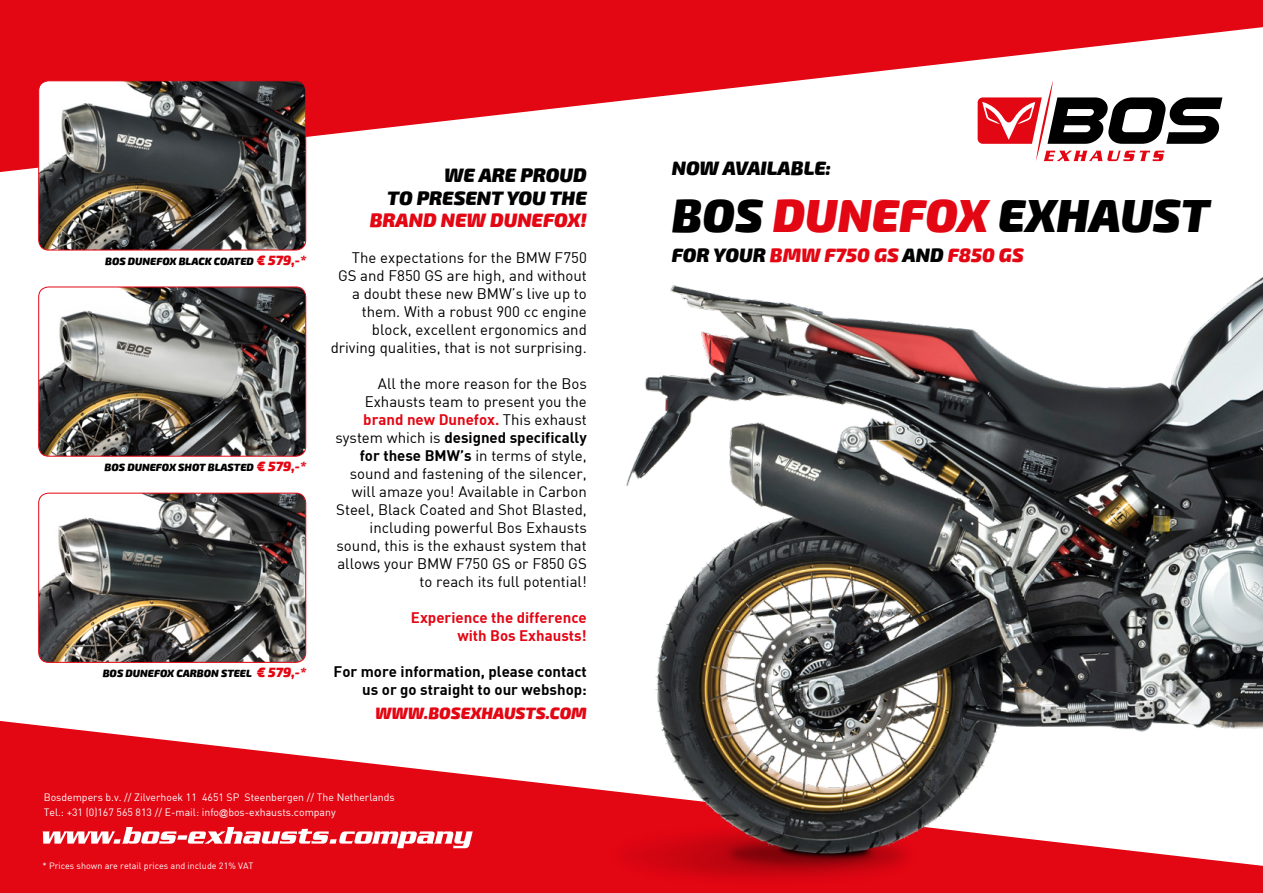
<style>
.page{position:relative;width:1263px;height:893px;background:#fff}
.page>*{position:absolute;margin:0;border:0;box-sizing:border-box;transform-origin:0 0}
.t1{font:italic 900 46.5px "Exo 2";color:#000}
.t2{font:italic 900 19.5px "Exo 2";color:#e30613}
.t3{font:italic 900 19.5px/22.5px "Exo 2";color:#000;text-align:right}
.t4{font:italic 900 16.5px "Exo 2";color:#e30613}
.t5{font:15px/18px "DIN";color:#000;text-align:right}
.t6{font:15px/18px "DIN Bold";color:#000;text-align:right}
.t7{font:15px/18px "DIN Bold";color:#e30613;text-align:right}
.t8{font:10.5px/15px "DIN";color:#fff}
.t9{font:italic 900 10.5px "Exo 2";color:#000}
.t10{font:9px "DIN";color:#fff}
.s1{font-size:13.5px;color:#e30613}
.s2{font-family:"DIN Bold";color:#e30613}
.s3{font-family:"DIN Bold"}
.s4{font-family:"Arial";font-size:9px}
.s5{color:#e30613}
.s6{color:#000}
</style>
<div class="page">
<svg style="left:0;top:721px;width:486px;height:172px;fill:#e30613"></svg>
<img style="left:486px;top:277px;width:777px;height:616px">
<svg style="left:0;top:0;width:1263px;height:172px;fill:#e30613"></svg>
<img style="left:39px;top:81px;width:267px;height:169px">
<div style="left:38px;top:80px;width:268px;height:170px;border:1px solid #e30613;border-radius:10px"></div>
<svg style="left:43px;top:827px;width:430px;height:21px"></svg>
<img style="left:39px;top:287px;width:267px;height:169px">
<div style="left:38px;top:287px;width:268px;height:170px;border:1px solid #e30613;border-radius:10px"></div>
<img style="left:39px;top:493px;width:267px;height:169px">
<div style="left:38px;top:493px;width:268px;height:170px;border:1px solid #e30613;border-radius:10px"></div>
<p class="t9" style="left:105px;top:255px;width:203px">BOS DUNEFOX BLACK COATED <span class="s1">€ 579,-*</span></p>
<p class="t9" style="left:105px;top:461px;width:203px">BOS DUNEFOX SHOT BLASTED <span class="s1">€ 579,-*</span></p>
<p class="t9" style="left:103px;top:667px;width:205px">BOS DUNEFOX CARBON STEEL <span class="s1">€ 579,-*</span></p>
<h2 class="t3" style="left:387px;top:165px;width:201px">WE ARE PROUD<br>TO PRESENT YOU THE</h2>
<h2 class="t2" style="left:370px;top:208px;width:219px">BRAND NEW DUNEFOX!</h2>
<p class="t5" style="left:331px;top:249px;width:258px">The expectations for the BMW F750<br>GS and F850 GS are high, and without a doubt these new BMW’s live up to them. With a robust 900 cc engine block, excellent ergonomics and driving qualities, that is not surprising.</p>
<p class="t5" style="left:365px;top:375px;width:224px">All the more reason for the Bos<br>Exhausts team to present you the</p>
<p class="t5" style="left:335px;top:411px;width:253px"><span class="s2">brand new Dunefox.</span> This exhaust system which is <span class="s3">designed specifically</span></p>
<p class="t5" style="left:336px;top:447px;width:252px"><span class="s3">for these BMW’s</span> in terms of style, sound and fastening of the silencer, will amaze you! Available in Carbon Steel, Black Coated and Shot Blasted, including powerful Bos Exhausts sound, this is the exhaust system that allows your BMW F750 GS or F850 GS to reach its full potential!</p>
<p class="t7" style="left:411px;top:608px;width:177px">Experience the difference with Bos Exhausts!</p>
<p class="t6" style="left:333px;top:662px;width:255px">For more information, please contact us or go straight to our webshop:</p>
<p class="t4" style="left:375px;top:703px;width:213px">WWW.BOSEXHAUSTS.COM</p>
<p class="t8" style="left:44px;top:790px;width:353px">Bosdempers b.v. // Zilverhoek 11 4651 SP Steenbergen // The Netherlands<br>Tel.: +31 (0)167 565 813 // E-mail: info<span class="s4">@</span>bos-exhausts.company</p>
<p class="t10" style="left:43px;top:860px;width:212px">* Prices shown are retail prices and include 21% VAT</p>
<h2 class="t3" style="left:672px;top:157px;width:161px">NOW AVAILABLE:</h2>
<h1 class="t1" style="left:672px;top:187px;width:539px">BOS <span class="s5">DUNEFOX</span> EXHAUST</h1>
<h2 class="t2" style="left:672px;top:243px;width:353px"><span class="s6">FOR YOUR</span> BMW F750 GS <span class="s6">AND</span> F850 GS</h2>
</div>
